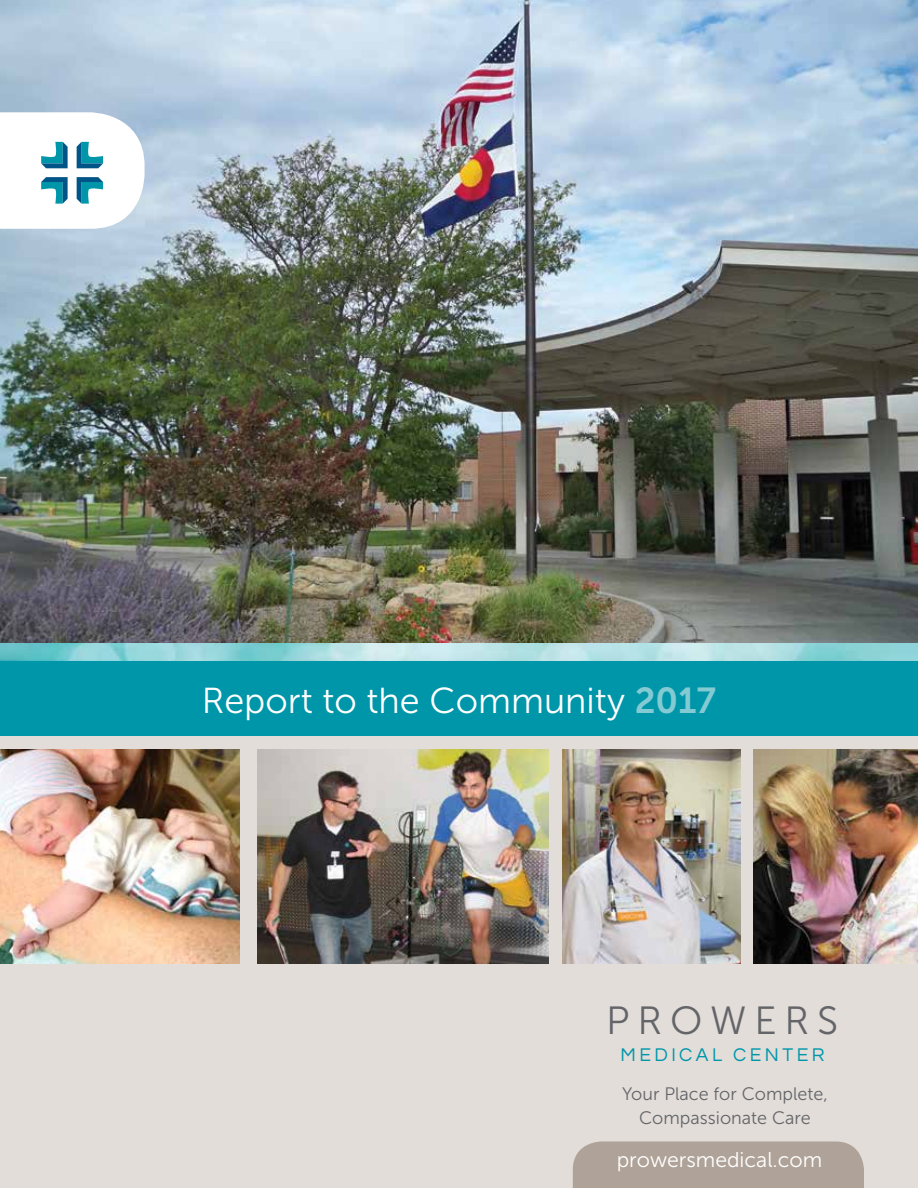
<style>
.page{position:relative;width:918px;height:1188px;background:#fff}
.page>*{position:absolute;margin:0;border:0;box-sizing:border-box;transform-origin:0 0}
.t1{font:39.15px "Museo Sans 300";letter-spacing:.2em;color:#646569}
.t2{font:36px "Museo Sans 300";color:#fff}
.t3{font:21.3px "Museo Sans 300";color:#fff}
.t4{font:19.2px "Questrial";letter-spacing:.18em;color:#0096a9}
.t5{font:18px/24px "Museo Sans 300";color:#646569;text-align:center}
.s1{font-family:"Museo Sans 700";color:#84cad3}
</style>
<div class="page">
<img style="left:0;top:0;width:918px;height:644px">
<div style="left:0;top:696px;width:918px;height:492px;background:#e2ddd9"></div>
<img style="left:0;top:644px;width:918px;height:17px">
<svg style="left:0;top:112px;width:145px;height:117px"></svg>
<img style="left:0;top:750px;width:240px;height:214px">
<img style="left:257px;top:750px;width:292px;height:214px">
<img style="left:754px;top:750px;width:164px;height:214px">
<img style="left:563px;top:750px;width:178px;height:214px">
<div style="left:573px;top:1141px;width:291px;height:47px;background:#afa298"></div>
<div style="left:0;top:661px;width:918px;height:74px;background:#0096a9"></div>
<h2 class="t2" style="left:202px;top:681px;width:516px">Report to the Community <span class="s1">2017</span></h2>
<h1 class="t1" style="left:606px;top:1000px;width:233px">PROWERS</h1>
<p class="t4" style="left:620px;top:1045px;width:206px">MEDICAL CENTER</p>
<p class="t5" style="left:622px;top:1082px;width:207px">Your Place for Complete,<br>Compassionate Care</p>
<p class="t3" style="left:617px;top:1148px;width:207px">prowersmedical.com</p>
</div>
